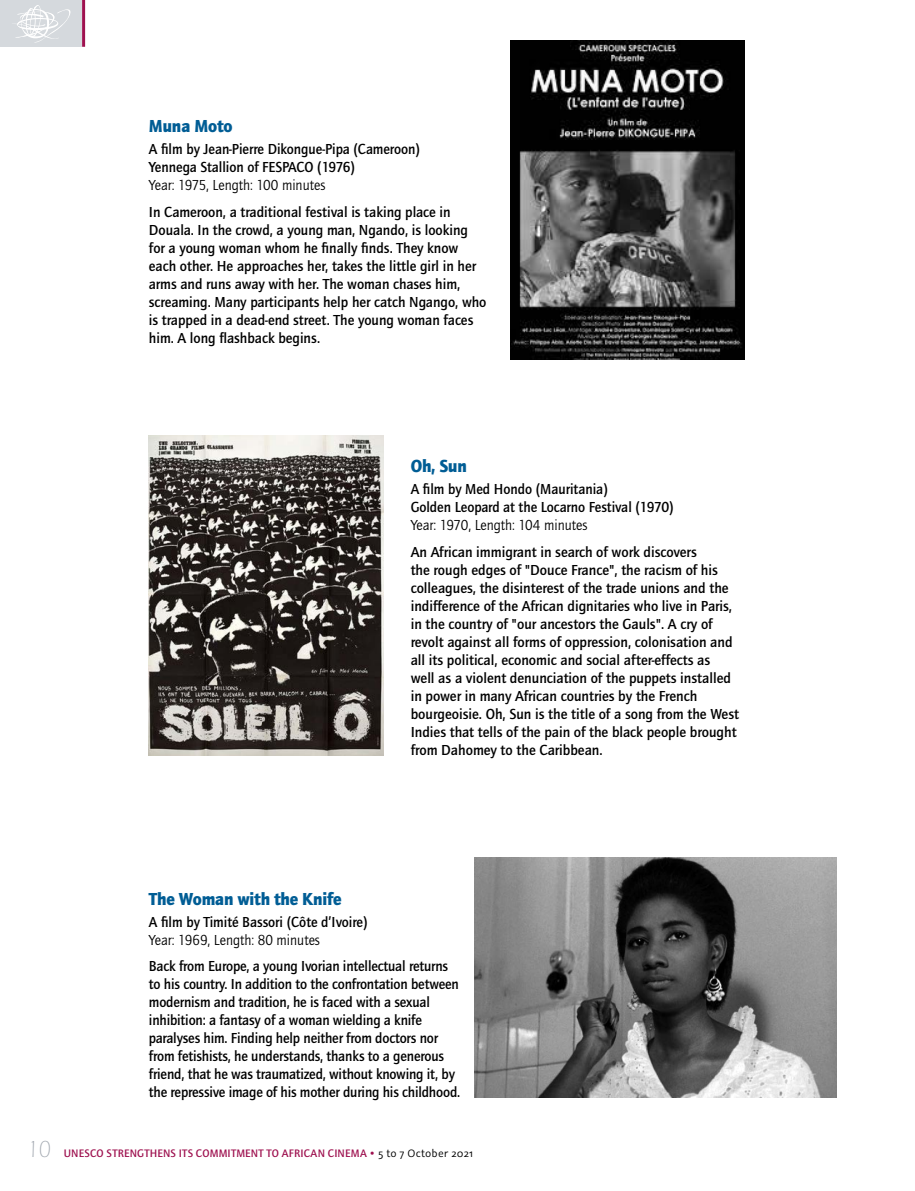
<style>
.page{position:relative;width:915px;height:1191px;background:#fff}
.page>*{position:absolute;margin:0;border:0;box-sizing:border-box;transform-origin:0 0}
.t1{font:900 18px "Quay Sans ITC Std";letter-spacing:-.01em;color:#005d95;scale:.95 1}
.t2{font:500 15px/18px "Quay Sans ITC Std";color:#000}
.t3{font:500 15px/18px "Quay Sans ITC Std";color:#000;scale:.95 1}
.t4{font:15px "Quay Sans ITC Std";color:#000;scale:.95 1}
.t5{font:500 11.25px "Quay Sans ITC Std";letter-spacing:.015em;color:#9e114f}
.s1{font-family:"ITC Eras Std";font-weight:300;font-size:24px;color:#a1a7af}
.s2{font-family:"Graublau Sans";font-weight:400;font-size:12px;color:#000}
</style>
<div class="page">
<div style="left:0;top:0;width:82px;height:47px;background:#d5d9dd"></div>
<svg style="left:15px;top:5px;width:55px;height:38px"></svg>
<hr style="left:82px;top:0;width:3px;height:47px;background:#9e114f">
<img style="left:510px;top:40px;width:234px;height:319px">
<img style="left:149px;top:436px;width:234px;height:319px">
<img style="left:474px;top:857px;width:362px;height:240px">
<p class="t1" style="left:149px;top:115px;width:90px">Muna Moto</p>
<p class="t3" style="left:149px;top:140px;width:287px">A film by Jean-Pierre Dikongue-Pipa (Cameroon)<br>Yennega Stallion of FESPACO (1976)</p>
<p class="t4" style="left:149px;top:176px;width:187px">Year: 1975, Length: 100 minutes</p>
<p class="t2" style="left:149px;top:203px;width:339px">In Cameroon, a traditional festival is taking place in Douala. In the crowd, a young man, Ngando, is looking for a young woman whom he finally finds. They know each other. He approaches her, takes the little girl in her arms and runs away with her. The woman chases him, screaming. Many participants help her catch Ngango, who is trapped in a dead-end street. The young woman faces him. A long flashback begins.</p>
<p class="t1" style="left:410px;top:455px;width:61px">Oh, Sun</p>
<p class="t3" style="left:410px;top:480px;width:278px">A film by Med Hondo (Mauritania)<br>Golden Leopard at the Locarno Festival (1970)</p>
<p class="t4" style="left:410px;top:516px;width:187px">Year: 1970, Length: 104 minutes</p>
<p class="t2" style="left:410px;top:543px;width:330px">An African immigrant in search of work discovers<br>the rough edges of "Douce France", the racism of his colleagues, the disinterest of the trade unions and the indifference of the African dignitaries who live in Paris, in the country of "our ancestors the Gauls". A cry of revolt against all forms of oppression, colonisation and all its political, economic and social after-effects as<br>well as a violent denunciation of the puppets installed in power in many African countries by the French bourgeoisie. Oh, Sun is the title of a song from the West Indies that tells of the pain of the black people brought from Dahomey to the Caribbean.</p>
<p class="t1" style="left:149px;top:887px;width:204px">The Woman with the Knife</p>
<p class="t3" style="left:149px;top:913px;width:231px">A film by Timité Bassori (Côte d’Ivoire)</p>
<p class="t4" style="left:149px;top:931px;width:181px">Year: 1969, Length: 80 minutes</p>
<p class="t3" style="left:149px;top:957px;width:329px">Back from Europe, a young Ivorian intellectual returns to his country. In addition to the confrontation between modernism and tradition, he is faced with a sexual inhibition: a fantasy of a woman wielding a knife paralyses him. Finding help neither from doctors nor from fetishists, he understands, thanks to a generous friend, that he was traumatized, without knowing it, by the repressive image of his mother during his childhood.</p>
<p class="t5" style="left:27px;top:1146px;width:447px"><span class="s1">10</span> UNESCO STRENGTHENS ITS COMMITMENT TO AFRICAN CINEMA • <span class="s2">5 to 7 October 2021</span></p>
</div>
